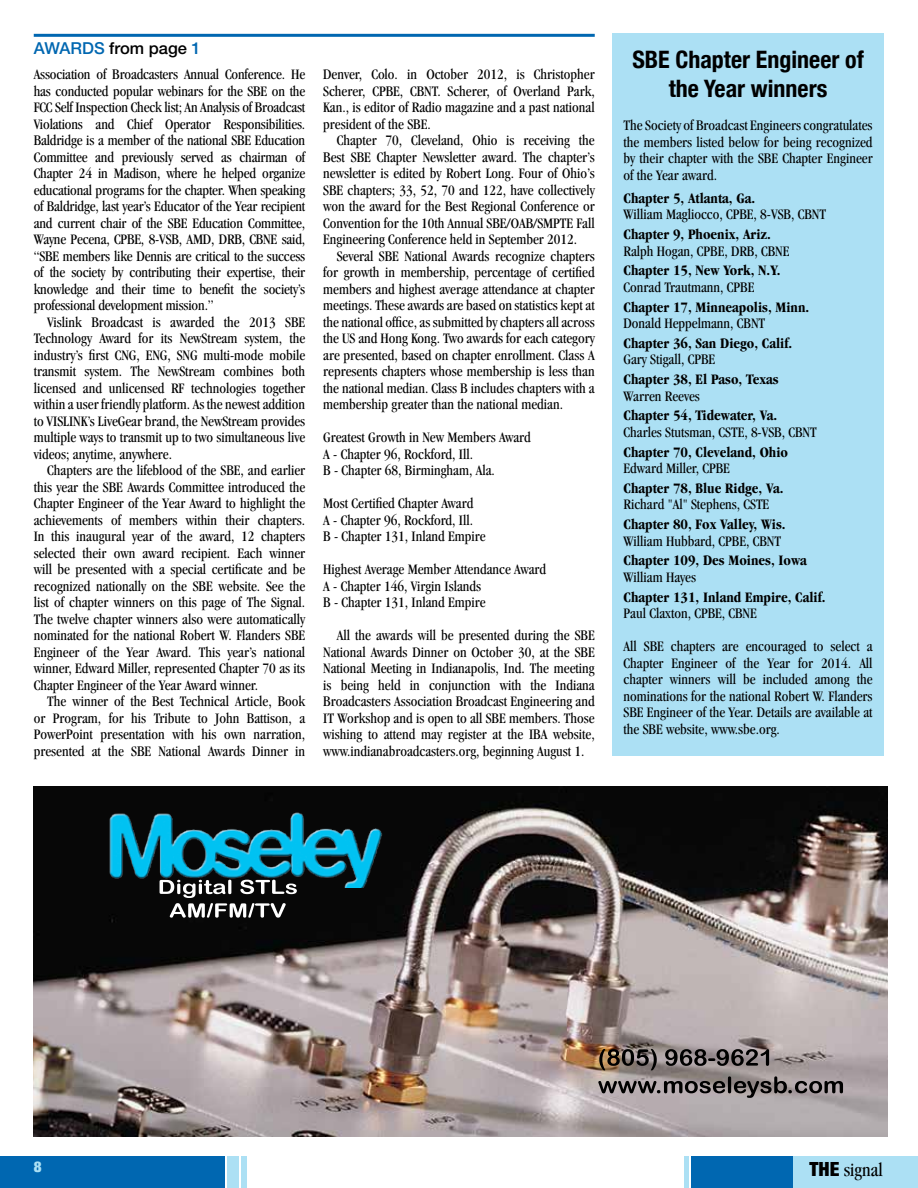
<style>
.page{position:relative;width:918px;height:1188px;background:#fff}
.page>*{position:absolute;margin:0;border:0;box-sizing:border-box;transform-origin:0 0}
.t1{font:700 condensed 24px/28.8px "Helvetica Neue";color:#000;text-align:center}
.t2{font:condensed 19.5px "Garamond";color:#000}
.t3{font:500 16.5px "Helvetica Neue";color:#000}
.t4{font:condensed 15px/16.5px "Garamond";color:#000;text-align:justify}
.t5{font:700 condensed 15px "Garamond";color:#000}
.t6{font:900 condensed 15px "Helvetica Neue";color:#ace0f4}
.s1{color:#0067b1}
.s2{font-family:"Helvetica Neue";font-weight:900}
</style>
<div class="page">
<div style="left:691px;top:1156px;width:102px;height:32px;background:#0067b1"></div>
<div style="left:0;top:1156px;width:224px;height:32px;background:#0067b1"></div>
<div style="left:228px;top:1156px;width:11px;height:32px;background:#ace0f4"></div>
<div style="left:242px;top:1156px;width:5px;height:32px;background:#ace0f4"></div>
<hr style="left:684px;top:1156px;width:4px;height:32px;background:#ace0f4">
<div style="left:793px;top:1156px;width:125px;height:32px;background:#ace0f4"></div>
<div style="left:613px;top:34px;width:271px;height:722px;background:#ace0f4"></div>
<hr style="left:34px;top:34px;width:561px;height:3px;background:#0067b1">
<img style="left:34px;top:786px;width:853px;height:351px">
<img style="left:106px;top:811px;width:279px;height:77px">
<svg style="left:160px;top:880px;width:137px;height:38px"></svg>
<svg style="left:598px;top:1076px;width:245px;height:22px;background:#7d7677"></svg>
<svg style="left:599px;top:1049px;width:170px;height:21px;background:#69605c"></svg>
<p class="t3" style="left:34px;top:38px;width:168px"><span class="s1">awards</span> from page <span class="s1">1</span></p>
<p class="t4" style="left:34px;top:66px;width:273px">Association of Broadcasters Annual Conference. He has conducted popular webinars for the SBE on the FCC Self Inspection Check list; An Analysis of Broadcast Violations and Chief Operator Responsibilities.<br>Baldridge is a member of the national SBE Education Committee and previously served as chairman of Chapter 24 in Madison, where he helped organize educational programs for the chapter. When speaking of Baldridge, last year’s Educator of the Year recipient and current chair of the SBE Education Committee, Wayne Pecena, CPBE, 8-VSB, AMD, DRB, CBNE said, “SBE members like Dennis are critical to the success of the society by contributing their expertise, their knowledge and their time to benefit the society’s professional development mission.”</p>
<p class="t4" style="left:34px;top:314px;width:273px;text-indent:14px">Vislink Broadcast is awarded the 2013 SBE Technology Award for its NewStream system, the industry’s first CNG, ENG, SNG multi-mode mobile transmit system. The NewStream combines both licensed and unlicensed RF technologies together within a user friendly platform. As the newest addition to VISLINK’s LiveGear brand, the NewStream provides multiple ways to transmit up to two simultaneous live videos; anytime, anywhere.</p>
<p class="t4" style="left:34px;top:462px;width:273px;text-indent:14px">Chapters are the lifeblood of the SBE, and earlier this year the SBE Awards Committee introduced the Chapter Engineer of the Year Award to highlight the achievements of members within their chapters.<br>In this inaugural year of the award, 12 chapters selected their own award recipient. Each winner will be presented with a special certificate and be recognized nationally on the SBE website. See the list of chapter winners on this page of The Signal.<br>The twelve chapter winners also were automatically nominated for the national Robert W. Flanders SBE Engineer of the Year Award. This year’s national winner, Edward Miller, represented Chapter 70 as its Chapter Engineer of the Year Award winner.</p>
<p class="t4" style="left:34px;top:693px;width:273px;text-indent:14px">The winner of the Best Technical Article, Book or Program, for his Tribute to John Battison, a PowerPoint presentation with his own narration, presented at the SBE National Awards Dinner in</p>
<p class="t4" style="left:323px;top:66px;width:273px">Denver, Colo. in October 2012, is Christopher Scherer, CPBE, CBNT. Scherer, of Overland Park, Kan., is editor of Radio magazine and a past national president of the SBE.</p>
<p class="t4" style="left:323px;top:132px;width:273px;text-indent:13px">Chapter 70, Cleveland, Ohio is receiving the Best SBE Chapter Newsletter award. The chapter’s newsletter is edited by Robert Long. Four of Ohio’s SBE chapters; 33, 52, 70 and 122, have collectively won the award for the Best Regional Conference or Convention for the 10th Annual SBE/OAB/SMPTE Fall Engineering Conference held in September 2012.</p>
<p class="t4" style="left:323px;top:248px;width:273px;text-indent:13px">Several SBE National Awards recognize chapters for growth in membership, percentage of certified members and highest average attendance at chapter meetings. These awards are based on statistics kept at the national office, as submitted by chapters all across the US and Hong Kong. Two awards for each category are presented, based on chapter enrollment. Class A represents chapters whose membership is less than the national median. Class B includes chapters with a membership greater than the national median.</p>
<p class="t4" style="left:323px;top:429px;width:209px;text-align:left">Greatest Growth in New Members Award<br>A - Chapter 96, Rockford, Ill.<br>B - Chapter 68, Birmingham, Ala.</p>
<p class="t4" style="left:323px;top:495px;width:164px;text-align:left">Most Certified Chapter Award<br>A - Chapter 96, Rockford, Ill.<br>B - Chapter 131, Inland Empire</p>
<p class="t4" style="left:323px;top:561px;width:224px;text-align:left">Highest Average Member Attendance Award<br>A - Chapter 146, Virgin Islands<br>B - Chapter 131, Inland Empire</p>
<p class="t4" style="left:323px;top:627px;width:273px;text-indent:13px">All the awards will be presented during the SBE National Awards Dinner on October 30, at the SBE National Meeting in Indianapolis, Ind. The meeting is being held in conjunction with the Indiana Broadcasters Association Broadcast Engineering and IT Workshop and is open to all SBE members. Those wishing to attend may register at the IBA website, www.indianabroadcasters.org, beginning August 1.</p>
<h1 class="t1" style="left:632px;top:45px;width:233px">SBE Chapter Engineer of the Year winners</h1>
<p class="t4" style="left:624px;top:117px;width:251px">The Society of Broadcast Engineers congratulates the members listed below for being recognized by their chapter with the SBE Chapter Engineer of the Year award.</p>
<p class="t5" style="left:624px;top:190px;width:133px">Chapter 5, Atlanta, Ga.</p>
<p class="t4" style="left:624px;top:206px;width:204px">William Magliocco, CPBE, 8-VSB, CBNT</p>
<p class="t5" style="left:624px;top:226px;width:149px">Chapter 9, Phoenix, Ariz.</p>
<p class="t4" style="left:624px;top:243px;width:167px">Ralph Hogan, CPBE, DRB, CBNE</p>
<p class="t5" style="left:624px;top:262px;width:158px">Chapter 15, New York, N.Y.</p>
<p class="t4" style="left:624px;top:279px;width:132px">Conrad Trautmann, CPBE</p>
<p class="t5" style="left:624px;top:298px;width:187px">Chapter 17, Minneapolis, Minn.</p>
<p class="t4" style="left:624px;top:315px;width:143px">Donald Heppelmann, CBNT</p>
<p class="t5" style="left:624px;top:335px;width:170px">Chapter 36, San Diego, Calif.</p>
<p class="t4" style="left:624px;top:351px;width:93px">Gary Stigall, CPBE</p>
<p class="t5" style="left:624px;top:371px;width:156px">Chapter 38, El Paso, Texas</p>
<p class="t4" style="left:624px;top:388px;width:78px">Warren Reeves</p>
<p class="t5" style="left:624px;top:407px;width:155px">Chapter 54, Tidewater, Va.</p>
<p class="t4" style="left:624px;top:424px;width:195px">Charles Stutsman, CSTE, 8-VSB, CBNT</p>
<p class="t5" style="left:624px;top:443px;width:166px">Chapter 70, Cleveland, Ohio</p>
<p class="t4" style="left:624px;top:460px;width:108px">Edward Miller, CPBE</p>
<p class="t5" style="left:624px;top:480px;width:161px">Chapter 78, Blue Ridge, Va.</p>
<p class="t4" style="left:624px;top:496px;width:147px">Richard "Al" Stephens, CSTE</p>
<p class="t5" style="left:624px;top:516px;width:164px">Chapter 80, Fox Valley, Wis.</p>
<p class="t4" style="left:624px;top:532px;width:159px">William Hubbard, CPBE, CBNT</p>
<p class="t5" style="left:624px;top:552px;width:185px">Chapter 109, Des Moines, Iowa</p>
<p class="t4" style="left:624px;top:569px;width:74px">William Hayes</p>
<p class="t5" style="left:624px;top:588px;width:204px">Chapter 131, Inland Empire, Calif.</p>
<p class="t4" style="left:624px;top:605px;width:135px">Paul Claxton, CPBE, CBNE</p>
<p class="t4" style="left:624px;top:638px;width:251px">All SBE chapters are encouraged to select a Chapter Engineer of the Year for 2014. All chapter winners will be included among the nominations for the national Robert W. Flanders SBE Engineer of the Year. Details are available at the SBE website, www.sbe.org.</p>
<p class="t6" style="left:34px;top:1157px;width:9px">8</p>
<h2 class="t2" style="left:810px;top:1159px;width:75px"><span class="s2">THE</span> signal</h2>
</div>
